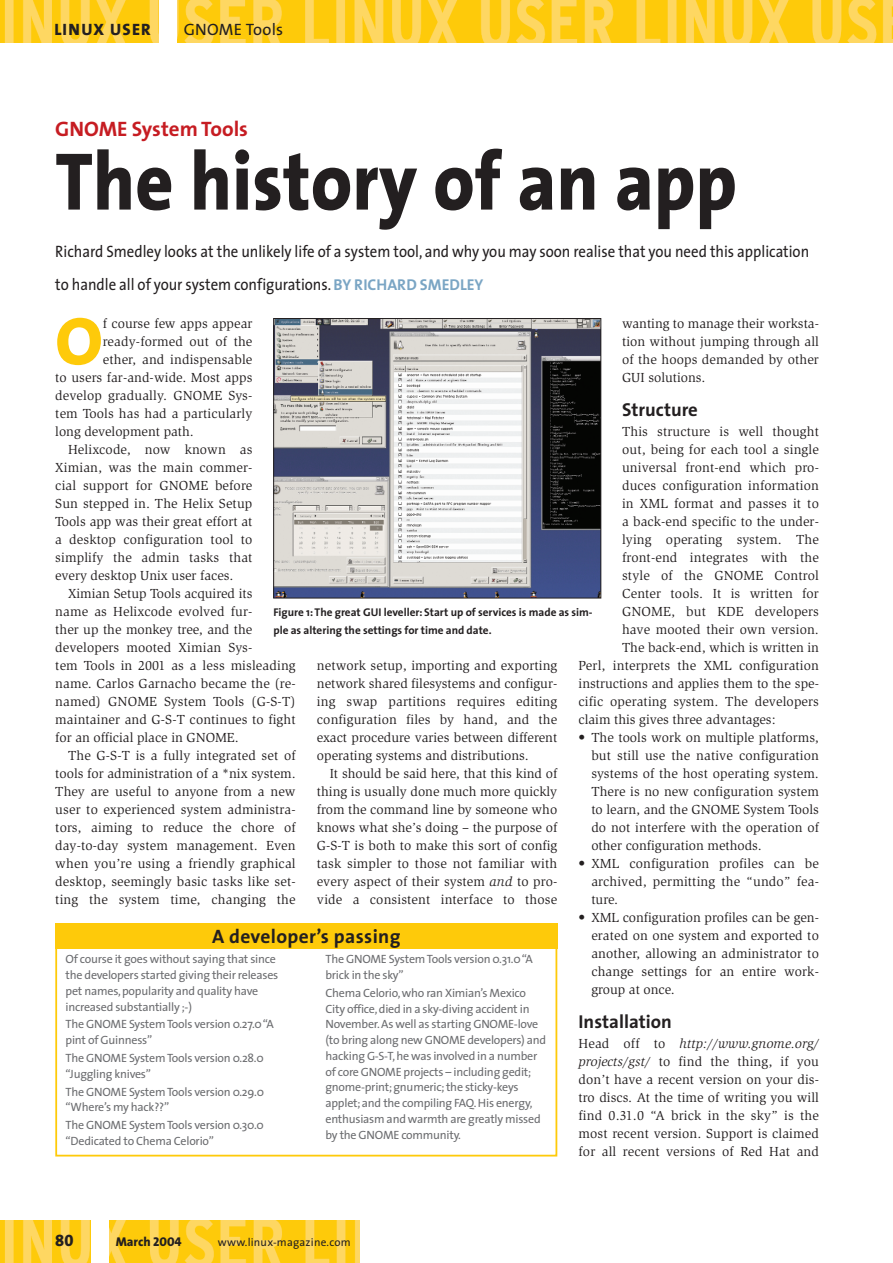
<style>
.page{position:relative;width:893px;height:1263px;background:#fff}
.page>*{position:absolute;margin:0;border:0;box-sizing:border-box;transform-origin:0 0}
.t1{font:800 82.5px "The Sans";color:#231f20;scale:.9 1}
.t2{font:800 67.65px "The Sans";color:#feca0a}
.t3{font:700 21px "The Sans";color:#c61c22}
.t4{font:700 19.5px "The Sans";letter-spacing:.02em;color:#231f20}
.t5{font:700 18.75px "The Sans";color:#231f20}
.t6{font:16.5px/33px "The Sans";color:#231f20;scale:.9 1}
.t7{font:16.5px "The Sans";letter-spacing:.02em;color:#231f20}
.t8{font:16.5px "The Sans Extra Bold Caps";letter-spacing:.07em;color:#231f20}
.t9{font:16.5px "The Sans Extra Bold Expert";color:#231f20}
.t10{font:13.5px/18px "Slimbach";letter-spacing:.01em;color:#231f20;text-align:justify}
.t11{font:800 12.75px "The Sans";color:#231f20}
.t12{font:12px/15.8px "The Sans";letter-spacing:-.02em;color:#6c6d70}
.t13{font:700 11.25px/18px "The Sans";color:#231f20}
.t14{font:11.25px "The Sans";letter-spacing:.02em;color:#231f20}
.s1{font-weight:700;font-size:15.75px;color:#7aa5c4}
.s2{font-style:italic}
.s3{font-family:"The Sans Extra Bold Caps";font-weight:400}
</style>
<div class="page">
<img style="left:0;top:1220px;width:359px;height:43px">
<div style="left:91px;top:1220px;width:17px;height:43px;background:#fff"></div>
<img style="left:0;top:0;width:892px;height:43px">
<div style="left:159px;top:0;width:17px;height:43px;background:#fff"></div>
<div style="left:55px;top:940px;width:502px;height:217px;border:2px solid #feca0a"></div>
<div style="left:55px;top:923px;width:502px;height:25px;background:#feca0a"></div>
<img style="left:275px;top:320px;width:324px;height:276px">
<div style="left:273px;top:318px;width:328px;height:280px;border:1px solid #231f20"></div>
<p class="t8" style="left:54px;top:20px;width:98px">LINUX USER</p>
<p class="t7" style="left:184px;top:23px;width:101px">GNOME Tools</p>
<h3 class="t3" style="left:55px;top:120px;width:194px">GNOME System Tools</h3>
<h1 class="t1" style="left:55px;top:148px;width:759px">The history of an app</h1>
<p class="t6" style="left:55px;top:236px;width:839px">Richard Smedley looks at the unlikely life of a system tool, and why you may soon realise that you need this application to handle all of your system configurations. <span class="s1">BY RICHARD SMEDLEY</span></p>
<h2 class="t2" style="left:55px;top:314px;width:49px">O</h2>
<p class="t10" style="left:103px;top:316px;width:151px">f course few apps appear</p>
<p class="t10" style="left:622px;top:316px;width:198px">wanting to manage their worksta&shy;tion without jumping through all of the hoops demanded by other GUI solutions.</p>
<h3 class="t5" style="left:622px;top:402px;width:77px">Structure</h3>
<p class="t10" style="left:622px;top:424px;width:198px">This structure is well thought</p>
<p class="t10" style="left:622px;top:442px;width:198px">out, being for each tool a single</p>
<p class="t10" style="left:622px;top:460px;width:198px">universal front-end which pro-</p>
<p class="t10" style="left:622px;top:478px;width:198px">duces configuration information</p>
<p class="t10" style="left:622px;top:496px;width:198px">in XML format and passes it to</p>
<p class="t10" style="left:622px;top:514px;width:198px">a back-end specific to the under-</p>
<p class="t10" style="left:622px;top:532px;width:198px">lying operating system. The</p>
<p class="t10" style="left:622px;top:550px;width:198px">front-end integrates with the</p>
<p class="t10" style="left:622px;top:568px;width:198px">style of the GNOME Control</p>
<p class="t10" style="left:622px;top:586px;width:198px">Center tools. It is written for</p>
<p class="t10" style="left:622px;top:604px;width:198px">GNOME, but KDE developers</p>
<p class="t10" style="left:622px;top:622px;width:198px">have mooted their own version.</p>
<p class="t10" style="left:622px;top:640px;width:198px">The back-end, which is written in</p>
<p class="t10" style="left:578px;top:658px;width:242px">Perl, interprets the XML configuration</p>
<p class="t10" style="left:578px;top:676px;width:242px">instructions and applies them to the spe-</p>
<p class="t10" style="left:578px;top:694px;width:242px">cific operating system. The developers</p>
<p class="t10" style="left:578px;top:712px;width:198px">claim this gives three advantages:</p>
<p class="t10" style="left:591px;top:730px;width:229px;text-indent:-13px">• The tools work on multiple platforms, but still use the native configuration systems of the host operating system.<br>There is no new configuration system to learn, and the GNOME System Tools do not interfere with the operation of other configuration methods.</p>
<p class="t10" style="left:591px;top:856px;width:229px;text-indent:-13px">• XML configuration profiles can be archived, permitting the “undo” fea&shy;ture.</p>
<p class="t10" style="left:591px;top:910px;width:229px;text-indent:-13px">• XML configuration profiles can be gen&shy;erated on one system and exported to another, allowing an administrator to change settings for an entire work&shy;group at once.</p>
<h3 class="t5" style="left:578px;top:1014px;width:95px">Installation</h3>
<p class="t10" style="left:578px;top:1036px;width:242px">Head off to <span class="s2">http://www.gnome.org/ projects/gst/</span> to find the thing, if you don’t have a recent version on your dis&shy;tro discs. At the time of writing you will find 0.31.0 “A brick in the sky” is the most recent version. Support is claimed for all recent versions of Red Hat and</p>
<p class="t10" style="left:103px;top:334px;width:151px">ready-formed out of the</p>
<p class="t10" style="left:103px;top:352px;width:151px">ether, and indispensable</p>
<p class="t10" style="left:55px;top:370px;width:199px">to users far-and-wide. Most apps</p>
<p class="t10" style="left:55px;top:388px;width:199px">develop gradually. GNOME Sys-</p>
<p class="t10" style="left:55px;top:406px;width:199px">tem Tools has had a particularly</p>
<p class="t10" style="left:55px;top:424px;width:140px">long development path.</p>
<p class="t10" style="left:68px;top:442px;width:186px">Helixcode, now known as</p>
<p class="t10" style="left:55px;top:460px;width:199px">Ximian, was the main commer-</p>
<p class="t10" style="left:55px;top:478px;width:199px">cial support for GNOME before</p>
<p class="t10" style="left:55px;top:496px;width:199px">Sun stepped in. The Helix Setup</p>
<p class="t10" style="left:55px;top:514px;width:199px">Tools app was their great effort at</p>
<p class="t10" style="left:55px;top:532px;width:199px">a desktop configuration tool to</p>
<p class="t10" style="left:55px;top:550px;width:199px">simplify the admin tasks that</p>
<p class="t10" style="left:55px;top:568px;width:180px">every desktop Unix user faces.</p>
<p class="t10" style="left:68px;top:586px;width:186px">Ximian Setup Tools acquired its</p>
<p class="t10" style="left:55px;top:604px;width:199px">name as Helixcode evolved fur-</p>
<p class="t10" style="left:55px;top:622px;width:199px">ther up the monkey tree, and the</p>
<p class="t10" style="left:55px;top:640px;width:199px">developers mooted Ximian Sys-</p>
<p class="t10" style="left:55px;top:658px;width:242px">tem Tools in 2001 as a less misleading</p>
<p class="t10" style="left:55px;top:676px;width:242px">name. Carlos Garnacho became the (re-</p>
<p class="t10" style="left:55px;top:694px;width:242px">named) GNOME System Tools (G-S-T)</p>
<p class="t10" style="left:55px;top:712px;width:242px">maintainer and G-S-T continues to fight</p>
<p class="t10" style="left:55px;top:730px;width:185px">for an official place in GNOME.</p>
<p class="t10" style="left:68px;top:748px;width:229px">The G-S-T is a fully integrated set of</p>
<p class="t10" style="left:55px;top:766px;width:242px">tools for administration of a *nix system.</p>
<p class="t10" style="left:55px;top:784px;width:242px">They are useful to anyone from a new</p>
<p class="t10" style="left:55px;top:802px;width:242px">user to experienced system administra-</p>
<p class="t10" style="left:55px;top:820px;width:242px">tors, aiming to reduce the chore of</p>
<p class="t10" style="left:55px;top:838px;width:242px">day-to-day system management. Even</p>
<p class="t10" style="left:55px;top:856px;width:242px">when you’re using a friendly graphical</p>
<p class="t10" style="left:55px;top:874px;width:242px">desktop, seemingly basic tasks like set-</p>
<p class="t10" style="left:55px;top:892px;width:242px">ting the system time, changing the</p>
<p class="t13" style="left:273px;top:605px;width:321px">Figure 1: The great GUI leveller: Start up of services is made as sim&shy;ple as altering the settings for time and date.</p>
<p class="t10" style="left:317px;top:658px;width:242px">network setup, importing and exporting network shared filesystems and configur&shy;ing swap partitions requires editing configuration files by hand, and the exact procedure varies between different operating systems and distributions.</p>
<p class="t10" style="left:317px;top:766px;width:242px;text-indent:13px">It should be said here, that this kind of thing is usually done much more quickly from the command line by someone who knows what she’s doing – the purpose of G-S-T is both to make this sort of config task simpler to those not familiar with every aspect of their system <span class="s2">and</span> to pro&shy;vide a consistent interface to those</p>
<h3 class="t4" style="left:212px;top:928px;width:190px">A developer’s passing</h3>
<p class="t12" style="left:325px;top:952px;width:209px">The GNOME System Tools version 0.31.0 “A brick in the sky”</p>
<p class="t12" style="left:325px;top:986px;width:222px">Chema Celorio, who ran Ximian’s Mexico City office, died in a sky-diving accident in November. As well as starting GNOME-love (to bring along new GNOME developers) and hacking G-S-T, he was involved in a number of core GNOME projects – including gedit; gnome-print; gnumeric; the sticky-keys applet; and the compiling FAQ. His energy, enthusiasm and warmth are greatly missed by the GNOME community.</p>
<p class="t12" style="left:66px;top:952px;width:214px">Of course it goes without saying that since the developers started giving their releases pet names, popularity and quality have increased substantially ;-)</p>
<p class="t12" style="left:66px;top:1018px;width:210px">The GNOME System Tools version 0.27.0 “A pint of Guinness”</p>
<p class="t12" style="left:66px;top:1051px;width:200px">The GNOME System Tools version 0.28.0 “Juggling knives”</p>
<p class="t12" style="left:66px;top:1085px;width:200px">The GNOME System Tools version 0.29.0 “Where’s my hack??”</p>
<p class="t12" style="left:66px;top:1118px;width:200px">The GNOME System Tools version 0.30.0 “Dedicated to Chema Celorio”</p>
<p class="t9" style="left:55px;top:1231px;width:20px">80</p>
<p class="t11" style="left:116px;top:1237px;width:67px">March <span class="s3">2004</span></p>
<p class="t14" style="left:218px;top:1238px;width:134px">www.linux-magazine.com</p>
</div>
